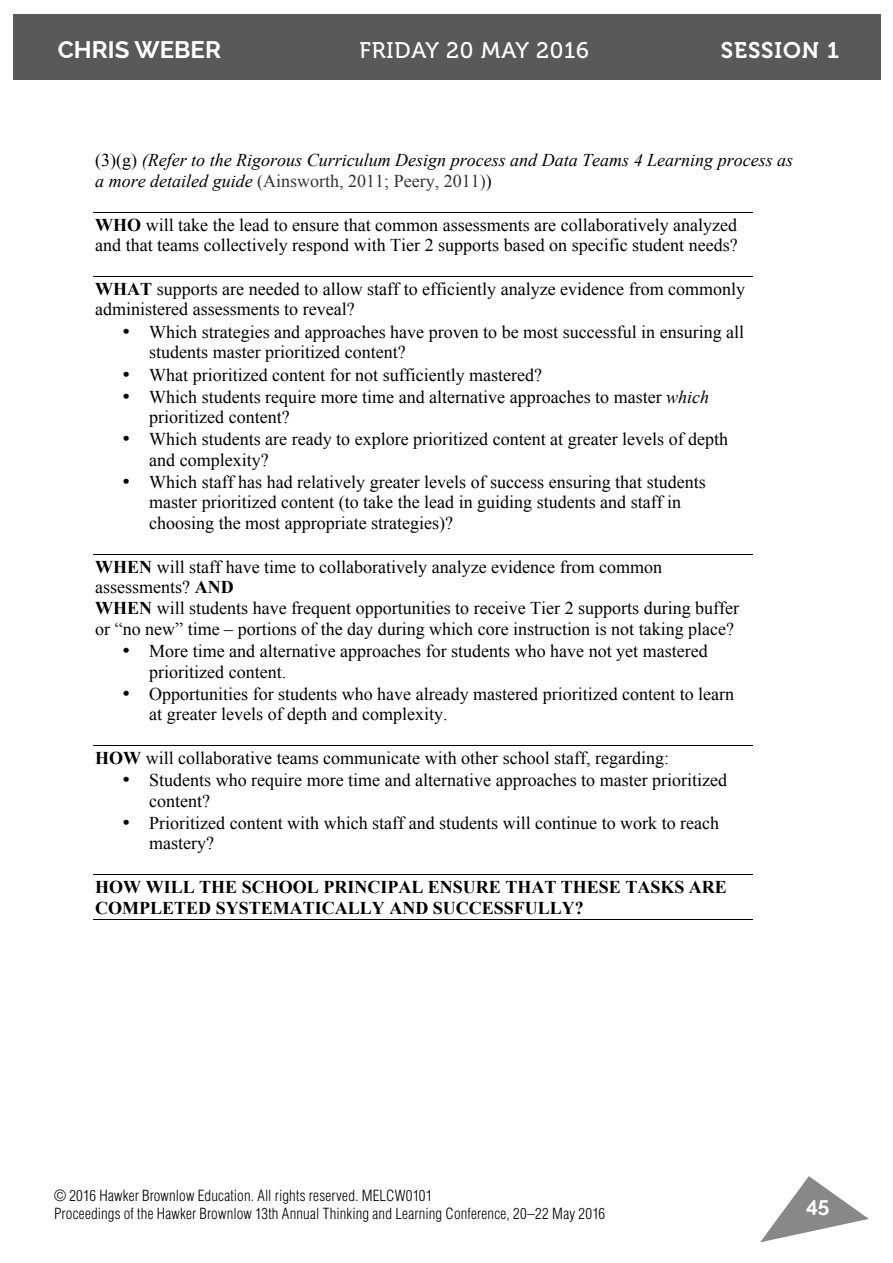
<style>
.page{position:relative;width:893px;height:1263px;background:#fff}
.page>*{position:absolute;margin:0;border:0;box-sizing:border-box;transform-origin:0 0}
.t1{font:700 24px "Raleway";color:#fff}
.t2{font:22.5px "Museo 500";letter-spacing:.04em;color:#fff}
.t3{font:22.5px "Museo 700";letter-spacing:.04em;color:#fff}
.t4{font:700 21px "Raleway";color:#fff}
.t5{font:18px/20.5px "Times New Roman";color:#000}
.t6{font:italic 18px/20.9px "Times New Roman";color:#000}
.t7{font:700 18px/20.5px "Times New Roman";color:#000}
.t8{font:300 condensed 15px/18px "Helvetica LT Std";letter-spacing:.01em;color:#000}
.s1{font-style:normal}
.s2{font-style:normal;color:#323232}
.s3{font-weight:700}
.s4{font-style:italic}
</style>
<div class="page">
<div style="left:13px;top:14px;width:867px;height:65px;background:#595959"></div>
<svg style="left:760px;top:1176px;width:109px;height:66px"></svg>
<hr style="left:93px;top:212px;width:659px;height:1px;background:#000">
<hr style="left:93px;top:276px;width:659px;height:1px;background:#000">
<hr style="left:93px;top:554px;width:659px;height:1px;background:#000">
<hr style="left:93px;top:745px;width:659px;height:1px;background:#000">
<hr style="left:93px;top:874px;width:659px;height:1px;background:#000">
<hr style="left:93px;top:919px;width:659px;height:1px;background:#000">
<h1 class="t1" style="left:58px;top:36px;width:165px">CHRIS WEBER</h1>
<p class="t2" style="left:359px;top:42px;width:231px">FRIDAY 20 MAY 2016</p>
<p class="t3" style="left:721px;top:42px;width:120px">SESSION 1</p>
<p class="t6" style="left:95px;top:149px;width:699px"><span class="s1">(3)(g)</span> (Refer to the Rigorous Curriculum Design process and Data Teams 4 Learning process as a more detailed guide <span class="s2">(Ainsworth, 2011; Peery, 2011)</span><span class="s1">)</span></p>
<p class="t5" style="left:95px;top:214px;width:644px"><span class="s3">WHO</span> will take the lead to ensure that common assessments are collaboratively analyzed and that teams collectively respond with Tier 2 supports based on specific student needs?</p>
<p class="t5" style="left:95px;top:278px;width:651px"><span class="s3">WHAT</span> supports are needed to allow staff to efficiently analyze evidence from commonly administered assessments to reveal?</p>
<p class="t5" style="left:149px;top:321px;width:596px;text-indent:-27px">• Which strategies and approaches have proven to be most successful in ensuring all students master prioritized content?</p>
<p class="t5" style="left:122px;top:364px;width:421px">• What prioritized content for not sufficiently mastered?</p>
<p class="t5" style="left:149px;top:386px;width:561px;text-indent:-27px">• Which students require more time and alternative approaches to master <span class="s4">which </span>prioritized content?</p>
<p class="t5" style="left:149px;top:428px;width:580px;text-indent:-27px">• Which students are ready to explore prioritized content at greater levels of depth and complexity?</p>
<p class="t5" style="left:149px;top:471px;width:558px;text-indent:-27px">• Which staff has had relatively greater levels of success ensuring that students master prioritized content (to take the lead in guiding students and staff in choosing the most appropriate strategies)?</p>
<p class="t5" style="left:95px;top:556px;width:645px"><span class="s3">WHEN</span> will staff have time to collaboratively analyze evidence from common assessments? <span class="s3">AND<br>WHEN</span> will students have frequent opportunities to receive Tier 2 supports during buffer or “no new” time – portions of the day during which core instruction is not taking place?</p>
<p class="t5" style="left:149px;top:641px;width:560px;text-indent:-27px">• More time and alternative approaches for students who have not yet mastered prioritized content.</p>
<p class="t5" style="left:149px;top:683px;width:586px;text-indent:-27px">• Opportunities for students who have already mastered prioritized content to learn at greater levels of depth and complexity.</p>
<p class="t5" style="left:95px;top:747px;width:575px"><span class="s3">HOW</span> will collaborative teams communicate with other school staff, regarding:</p>
<p class="t5" style="left:149px;top:769px;width:579px;text-indent:-27px">• Students who require more time and alternative approaches to master prioritized content?</p>
<p class="t5" style="left:149px;top:812px;width:571px;text-indent:-27px">• Prioritized content with which staff and students will continue to work to reach mastery?</p>
<p class="t7" style="left:95px;top:876px;width:633px">HOW WILL THE SCHOOL PRINCIPAL ENSURE THAT THESE TASKS ARE<br>COMPLETED SYSTEMATICALLY AND SUCCESSFULLY?</p>
<p class="t8" style="left:54px;top:1189px;width:553px">© 2016 Hawker Brownlow Education. All rights reserved. MELCW0101<br>Proceedings of the Hawker Brownlow 13th Annual Thinking and Learning Conference, 20–22 May 2016</p>
<p class="t4" style="left:806px;top:1193px;width:25px">45</p>
</div>
